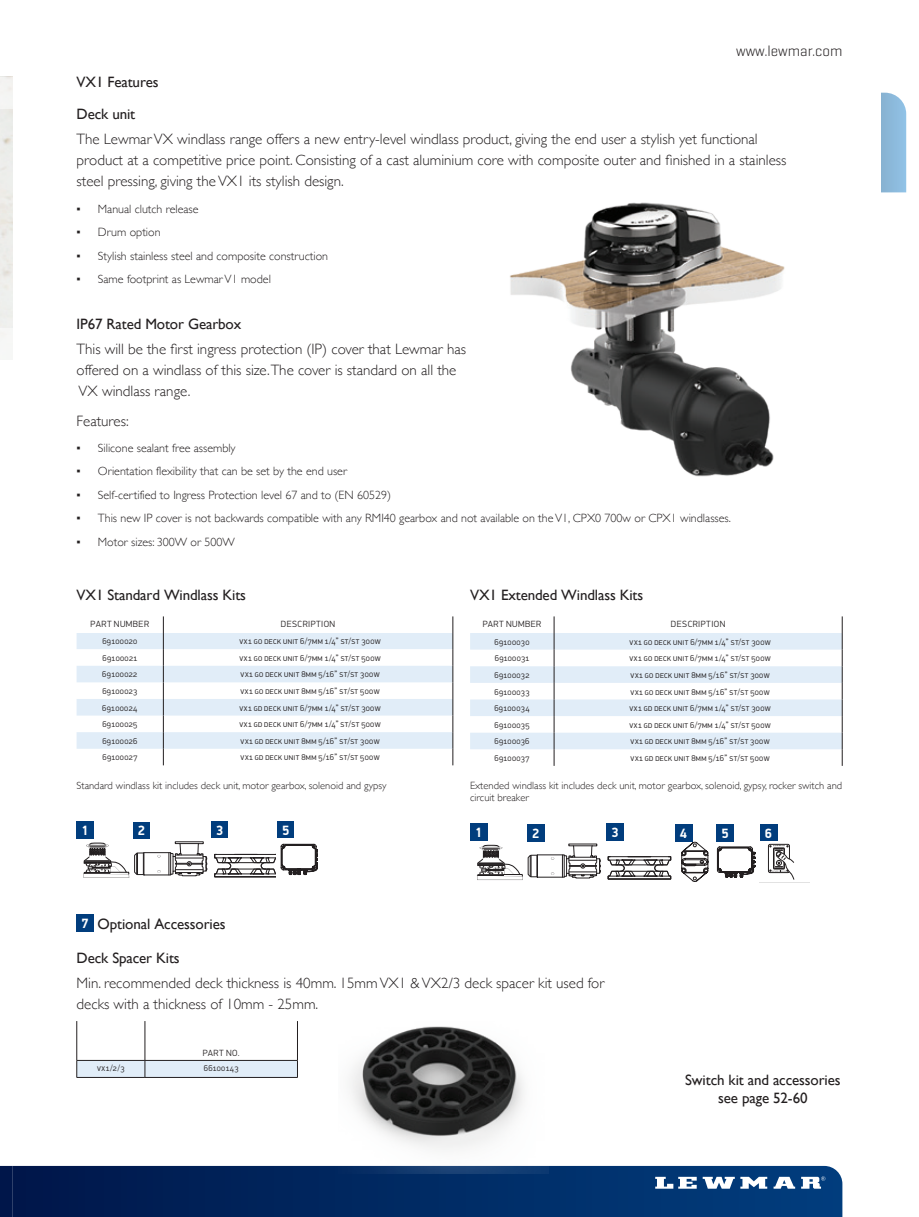
<style>
.page{position:relative;width:919px;height:1217px;background:#fff}
.page>*{position:absolute;margin:0;border:0;box-sizing:border-box;transform-origin:0 0}
.t1{font:300 15px/21px "Gill Sans";color:#231f20}
.t2{font:15px/18px "Gill Sans";letter-spacing:-.01em;color:#231f20;text-align:center}
.t3{font:300 15px "Geogrotesque";color:#231f20}
.t4{font:700 13.5px "PF Din Display Pro";color:#fff}
.t5{font:300 12px "Gill Sans";color:#231f20}
.t6{font:300 10.5px/12px "Gill Sans";color:#231f20}
.t7{font:300 9px "PF Din Display Pro";letter-spacing:.035em;color:#231f20}
.s1{font-family:"Arial";font-weight:900}
.s2{font-family:"PF Din Display Pro";font-weight:700;font-size:13.5px;color:#fff}
</style>
<div class="page">
<svg style="left:881px;top:93px;width:25px;height:99px;background:#8fbcdc"></svg>
<svg style="left:0;top:1165px;width:842px;height:51px;background:#0b3269"></svg>
<img style="left:339px;top:1026px;width:210px;height:146px">
<img style="left:510px;top:202px;width:275px;height:275px">
<svg style="left:77px;top:616px;width:376px;height:149px"></svg>
<svg style="left:470px;top:616px;width:372px;height:149px"></svg>
<svg style="left:76px;top:1060px;width:222px;height:17px;background:#d3dee8"></svg>
<hr style="left:77px;top:1076px;width:68px;height:1px;background:#231f20">
<hr style="left:145px;top:1076px;width:152px;height:1px;background:#231f20">
<hr style="left:76px;top:1020px;width:1px;height:39px;background:#231f20">
<hr style="left:145px;top:1020px;width:1px;height:39px;background:#231f20">
<hr style="left:297px;top:1020px;width:1px;height:39px;background:#231f20">
<hr style="left:77px;top:1059px;width:68px;height:1px;background:#231f20">
<hr style="left:145px;top:1059px;width:152px;height:1px;background:#231f20">
<div style="left:0;top:109px;width:13px;height:218px;background:#ededea"></div>
<div style="left:0;top:77px;width:13px;height:32px;background:#f4f4f2"></div>
<div style="left:0;top:327px;width:13px;height:32px;background:#f6f7f6"></div>
<svg style="left:214px;top:853px;width:61px;height:24px"></svg>
<svg style="left:83px;top:841px;width:124px;height:36px"></svg>
<div style="left:133px;top:821px;width:17px;height:17px;background:#013d7d"></div>
<div style="left:211px;top:821px;width:17px;height:17px;background:#013d7d"></div>
<svg style="left:281px;top:843px;width:36px;height:31px"></svg>
<div style="left:277px;top:821px;width:17px;height:17px;background:#013d7d"></div>
<div style="left:77px;top:821px;width:17px;height:17px;background:#013d7d"></div>
<svg style="left:607px;top:856px;width:64px;height:23px"></svg>
<svg style="left:528px;top:843px;width:72px;height:35px"></svg>
<svg style="left:477px;top:844px;width:45px;height:35px"></svg>
<div style="left:527px;top:823px;width:17px;height:17px;background:#013d7d"></div>
<div style="left:606px;top:823px;width:17px;height:17px;background:#013d7d"></div>
<svg style="left:681px;top:841px;width:27px;height:40px"></svg>
<div style="left:675px;top:823px;width:17px;height:17px;background:#013d7d"></div>
<div style="left:716px;top:823px;width:17px;height:17px;background:#013d7d"></div>
<div style="left:760px;top:823px;width:17px;height:17px;background:#013d7d"></div>
<div style="left:470px;top:823px;width:17px;height:17px;background:#013d7d"></div>
<div style="left:77px;top:914px;width:17px;height:17px;background:#013d7d"></div>
<svg style="left:717px;top:841px;width:78px;height:39px"></svg>
<h1 class="t2" style="left:77px;top:73px;width:84px">VX1 Features</h1>
<h1 class="t3" style="left:736px;top:42px;width:108px">www.lewmar.com</h1>
<h1 class="t2" style="left:77px;top:105px;width:60px">Deck unit</h1>
<p class="t1" style="left:77px;top:128px;width:711px">The Lewmar VX windlass range offers a new entry-level windlass product, giving the end user a stylish yet functional product at a competitive price point. Consisting of a cast aluminium core with composite outer and finished in a stainless steel pressing, giving the VX1 its stylish design.</p>
<h3 class="t5" style="left:77px;top:199px;width:123px"><span class="s1">▪</span> Manual clutch release</h3>
<h3 class="t5" style="left:77px;top:223px;width:85px"><span class="s1">▪</span> Drum option</h3>
<h3 class="t5" style="left:77px;top:246px;width:253px"><span class="s1">▪</span> Stylish stainless steel and composite construction</h3>
<h3 class="t5" style="left:77px;top:270px;width:196px"><span class="s1">▪</span> Same footprint as Lewmar V1 model</h3>
<h1 class="t2" style="left:77px;top:315px;width:166px">IP67 Rated Motor Gearbox</h1>
<h1 class="t1" style="left:77px;top:338px;width:391px">This will be the first ingress protection (IP) cover that Lewmar has offered on a windlass of this size.The cover is standard on all the<br>VX windlass range.</h1>
<h1 class="t1" style="left:77px;top:410px;width:54px">Features:</h1>
<h3 class="t5" style="left:77px;top:438px;width:160px"><span class="s1">▪</span> Silicone sealant free assembly</h3>
<h3 class="t5" style="left:77px;top:462px;width:272px"><span class="s1">▪</span> Orientation flexibility that can be set by the end user</h3>
<h3 class="t5" style="left:77px;top:485px;width:316px"><span class="s1">▪</span> Self-certified to Ingress Protection level 67 and to (EN 60529)</h3>
<h3 class="t5" style="left:77px;top:508px;width:655px"><span class="s1">▪</span> This new IP cover is not backwards compatible with any RMI40 gearbox and not available on the V1, CPX0 700w or CPX1 windlasses.</h3>
<h3 class="t5" style="left:77px;top:532px;width:160px"><span class="s1">▪</span> Motor sizes: 300W or 500W</h3>
<h1 class="t2" style="left:77px;top:585px;width:171px">VX1 Standard Windlass Kits</h1>
<p class="t7" style="left:91px;top:619px;width:60px">PART NUMBER</p>
<p class="t7" style="left:281px;top:619px;width:56px">DESCRIPTION</p>
<p class="t7" style="left:102px;top:636px;width:36px">69100020</p>
<p class="t7" style="left:239px;top:636px;width:143px">VX1 GO Deck Uni t 6/7mm 1/4” st/st 300w</p>
<p class="t7" style="left:103px;top:652px;width:36px">69100021</p>
<p class="t7" style="left:239px;top:652px;width:143px">VX1 GO Deck Uni t 6/7mm 1/4” st/st 500w</p>
<p class="t7" style="left:102px;top:669px;width:37px">69100022</p>
<p class="t7" style="left:240px;top:669px;width:141px">VX1 GO Deck Unit 8mm 5/16” st/st 300w</p>
<p class="t7" style="left:102px;top:685px;width:36px">69100023</p>
<p class="t7" style="left:240px;top:685px;width:141px">VX1 GO Deck Unit 8mm 5/16” st/st 500w</p>
<p class="t7" style="left:102px;top:702px;width:37px">69100024</p>
<p class="t7" style="left:239px;top:702px;width:143px">VX1 GD Deck Uni t 6/7mm 1/4” st/st 300w</p>
<p class="t7" style="left:102px;top:718px;width:37px">69100025</p>
<p class="t7" style="left:239px;top:718px;width:143px">VX1 GD Deck Uni t 6/7mm 1/4” st/st 500w</p>
<p class="t7" style="left:102px;top:735px;width:37px">69100026</p>
<p class="t7" style="left:240px;top:735px;width:141px">VX1 GD Deck Unit 8mm 5/16” st/st 300w</p>
<p class="t7" style="left:102px;top:752px;width:36px">69100027</p>
<p class="t7" style="left:240px;top:752px;width:141px">VX1 GD Deck Unit 8mm 5/16” st/st 500w</p>
<h1 class="t2" style="left:470px;top:585px;width:175px">VX1 Extended Windlass Kits</h1>
<p class="t7" style="left:482px;top:619px;width:60px">PART NUMBER</p>
<p class="t7" style="left:671px;top:619px;width:56px">DESCRIPTION</p>
<p class="t7" style="left:494px;top:636px;width:36px">69100030</p>
<p class="t7" style="left:629px;top:636px;width:143px">VX1 GO Deck Uni t 6/7mm 1/4” st/st 300w</p>
<p class="t7" style="left:494px;top:653px;width:36px">69100031</p>
<p class="t7" style="left:629px;top:653px;width:143px">VX1 GO Deck Uni t 6/7mm 1/4” st/st 500w</p>
<p class="t7" style="left:494px;top:669px;width:37px">69100032</p>
<p class="t7" style="left:630px;top:669px;width:141px">VX1 GO Deck Unit 8mm 5/16” st/st 300w</p>
<p class="t7" style="left:494px;top:686px;width:36px">69100033</p>
<p class="t7" style="left:630px;top:686px;width:141px">VX1 GO Deck Unit 8mm 5/16” st/st 500w</p>
<p class="t7" style="left:494px;top:702px;width:37px">69100034</p>
<p class="t7" style="left:629px;top:702px;width:143px">VX1 GD Deck Uni t 6/7mm 1/4” st/st 300w</p>
<p class="t7" style="left:494px;top:719px;width:37px">69100035</p>
<p class="t7" style="left:629px;top:719px;width:143px">VX1 GD Deck Uni t 6/7mm 1/4” st/st 500w</p>
<p class="t7" style="left:494px;top:736px;width:37px">69100036</p>
<p class="t7" style="left:630px;top:736px;width:141px">VX1 GD Deck Unit 8mm 5/16” st/st 300w</p>
<p class="t7" style="left:494px;top:752px;width:36px">69100037</p>
<p class="t7" style="left:630px;top:752px;width:141px">VX1 GD Deck Unit 8mm 5/16” st/st 500w</p>
<p class="t6" style="left:77px;top:779px;width:311px">Standard windlass kit includes deck unit, motor gearbox, solenoid and gypsy</p>
<h2 class="t4" style="left:81px;top:822px;width:9px">1</h2>
<h2 class="t4" style="left:475px;top:824px;width:9px">1</h2>
<h2 class="t4" style="left:532px;top:824px;width:9px">2</h2>
<h2 class="t4" style="left:611px;top:824px;width:9px">3</h2>
<h2 class="t4" style="left:680px;top:824px;width:9px">4</h2>
<h2 class="t4" style="left:721px;top:824px;width:9px">5</h2>
<h2 class="t4" style="left:764px;top:824px;width:9px">6</h2>
<p class="t6" style="left:470px;top:779px;width:373px">Extended windlass kit includes deck unit, motor gearbox, solenoid, gypsy, rocker switch and circuit breaker</p>
<h2 class="t4" style="left:138px;top:822px;width:9px">2</h2>
<h2 class="t4" style="left:216px;top:821px;width:9px">3</h2>
<h2 class="t4" style="left:282px;top:821px;width:9px">5</h2>
<h1 class="t2" style="left:81px;top:914px;width:145px"><span class="s2">7</span> Optional Accessories</h1>
<h1 class="t2" style="left:77px;top:948px;width:105px">Deck Spacer Kits</h1>
<h1 class="t1" style="left:77px;top:971px;width:529px">Min. recommended deck thickness is 40mm. 15mm VX1 &amp; VX2/3 deck spacer kit used for decks with a thickness of 10mm - 25mm.</h1>
<p class="t7" style="left:203px;top:1047px;width:38px">PART NO.</p>
<p class="t7" style="left:97px;top:1062px;width:29px">VX1/2/3</p>
<p class="t7" style="left:204px;top:1062px;width:36px">66100143</p>
<h1 class="t2" style="left:685px;top:1070px;width:157px">Switch kit and accessories see page 52-60</h1>
</div>
